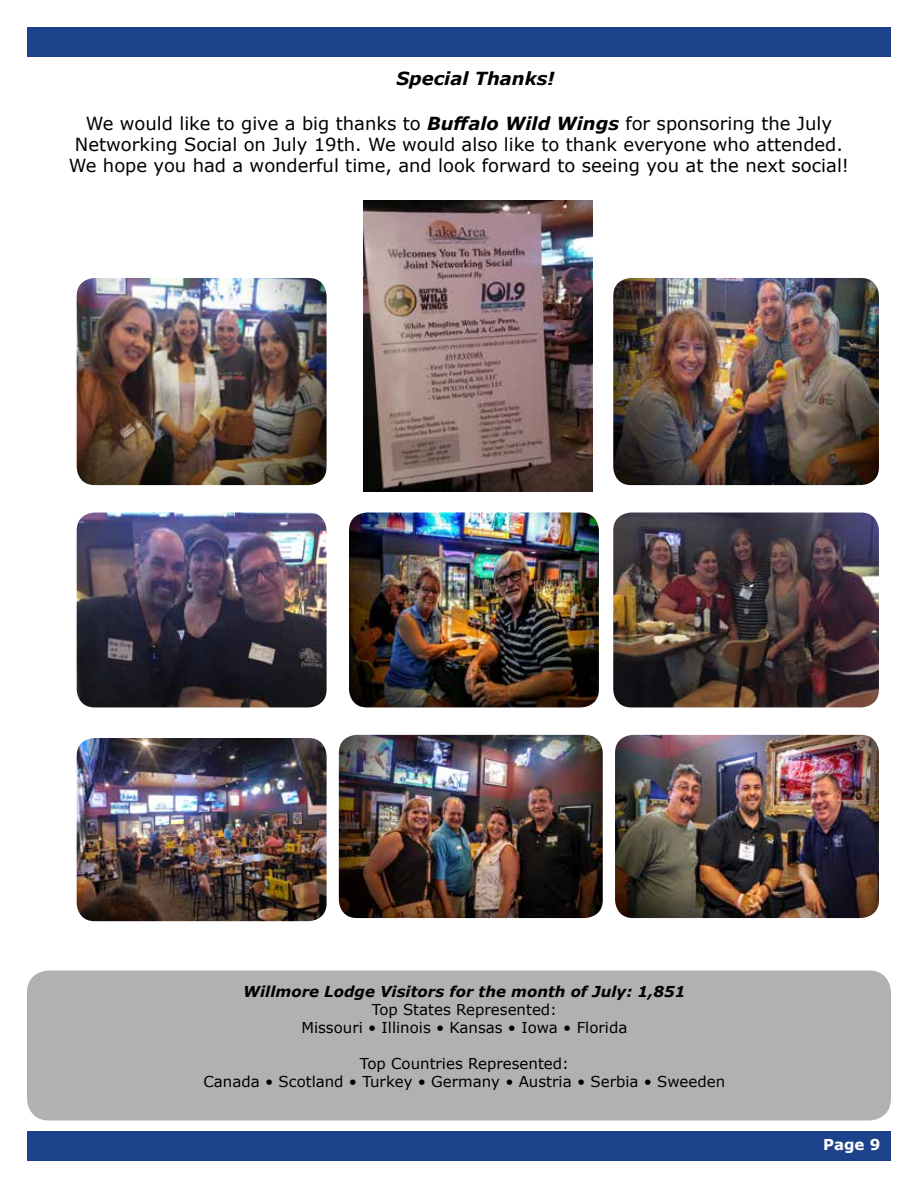
<style>
.page{position:relative;width:918px;height:1188px;background:#fff}
.page>*{position:absolute;margin:0;border:0;box-sizing:border-box;transform-origin:0 0}
.t1{font:18px/21px "Verdana";color:#000;text-align:center}
.t2{font:italic 700 18px "Verdana";color:#000}
.t3{font:15px/18px "Verdana";color:#000;text-align:center}
.t4{font:italic 700 15px "Verdana";color:#000}
.t5{font:700 15px "Verdana";color:#fff}
.s1{font-weight:700;font-style:italic}
</style>
<div class="page">
<div style="left:31px;top:974px;width:856px;height:143px;background:#b1b1b2;border-radius:18px"></div>
<div style="left:27px;top:970px;width:864px;height:150px;border:8px solid #636466;border-radius:18px"></div>
<div style="left:27px;top:27px;width:864px;height:30px;background:#1d428c"></div>
<div style="left:27px;top:1131px;width:864px;height:30px;background:#1d428c"></div>
<img style="left:613px;top:278px;width:266px;height:207px">
<img style="left:77px;top:278px;width:250px;height:207px">
<img style="left:77px;top:513px;width:250px;height:194px">
<img style="left:613px;top:513px;width:266px;height:194px">
<img style="left:77px;top:738px;width:250px;height:183px">
<img style="left:339px;top:735px;width:264px;height:183px">
<img style="left:615px;top:735px;width:264px;height:183px">
<img style="left:364px;top:201px;width:229px;height:290px">
<img style="left:349px;top:513px;width:250px;height:194px">
<p class="t2" style="left:396px;top:66px;width:160px">Special Thanks!</p>
<p class="t1" style="left:69px;top:112px;width:782px">We would like to give a big thanks to <span class="s1">Buffalo Wild Wings</span> for sponsoring the July<br>Networking Social on July 19th. We would also like to thank everyone who attended.<br>We hope you had a wonderful time, and look forward to seeing you at the next social!</p>
<p class="t4" style="left:243px;top:981px;width:444px">Willmore Lodge Visitors for the month of July: 1,851</p>
<p class="t3" style="left:301px;top:1000px;width:327px">Top States Represented:<br>Missouri • Illinois • Kansas • Iowa • Florida</p>
<p class="t3" style="left:204px;top:1054px;width:523px">Top Countries Represented:<br>Canada • Scotland • Turkey • Germany • Austria • Serbia • Sweeden</p>
<p class="t5" style="left:823px;top:1134px;width:59px">Page 9</p>
</div>
